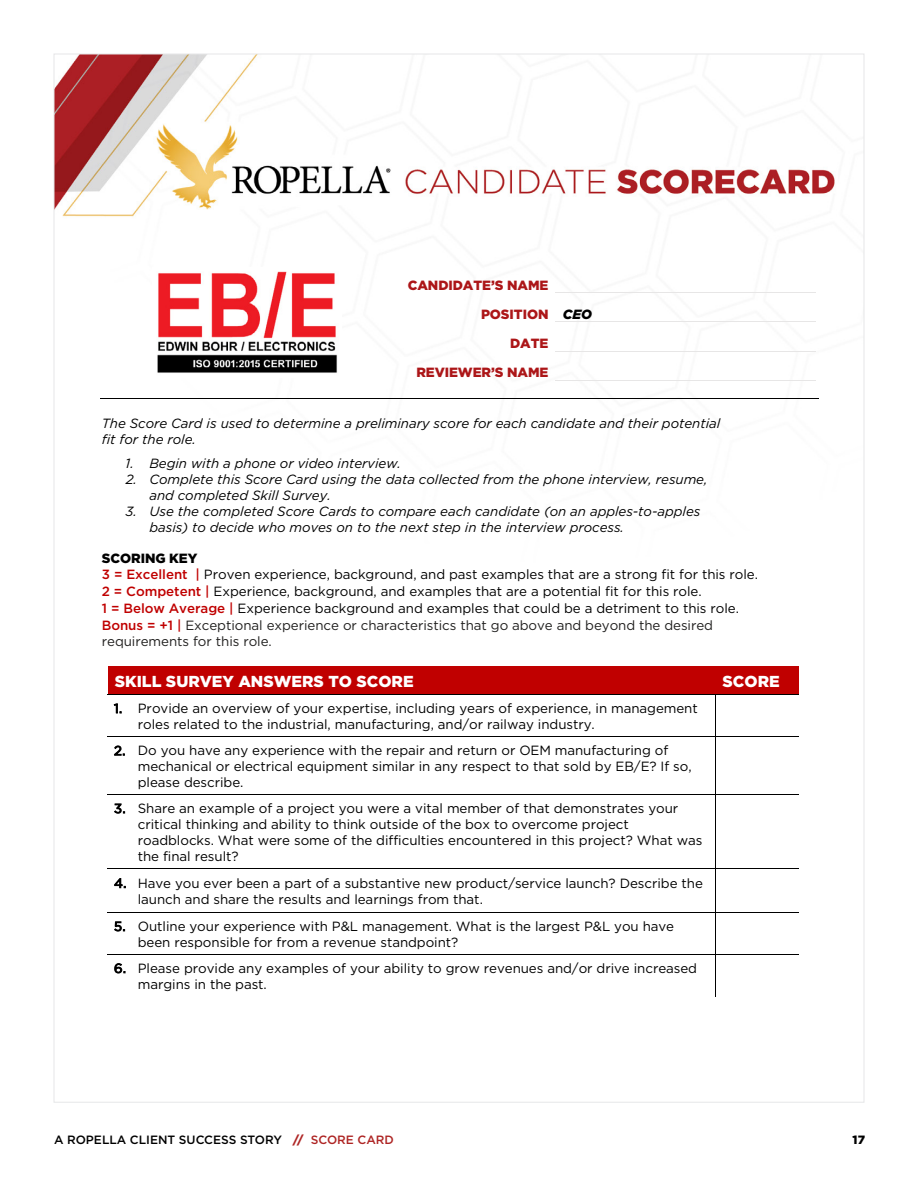
<style>
.page{position:relative;width:918px;height:1188px;background:#fff}
.page>*{position:absolute;margin:0;border:0;box-sizing:border-box;transform-origin:0 0}
.t1{font:900 15.9px "Gotham";color:#fff}
.t2{font:13.35px/15.9px "Gotham";letter-spacing:-.005em;color:#000}
.t3{font:italic 13.35px/15.9px "Gotham";letter-spacing:-.005em;color:#000}
.t4{font:900 13.35px "Gotham";letter-spacing:-.005em;color:#ac1618}
.t5{font:13.35px "Gotham";letter-spacing:-.005em;color:#201f1e}
.t6{font:500 12px "Gotham";color:#000}
.t7{font:900 12px "Gotham";color:#000}
.s1{font-style:italic;color:#000}
.s2{font-weight:900}
.s3{font-weight:500;color:#c00000}
.s4{color:#201f1e}
.s5{font-size:13.05px}
.s6{font-weight:900;color:#ae2524}
.s7{color:#ae2524}
</style>
<div class="page">
<img style="left:56px;top:56px;width:779px;height:941px">
<hr style="left:100px;top:398px;width:718px;height:1px;background:#000">
<div style="left:102px;top:617px;width:611px;height:16px;background:#fff"></div>
<div style="left:102px;top:633px;width:170px;height:16px;background:#fff"></div>
<div style="left:115px;top:671px;width:593px;height:19px;background:#c00000"></div>
<div style="left:715px;top:666px;width:84px;height:29px;background:#c00000"></div>
<div style="left:108px;top:666px;width:607px;height:5px;background:#c00000"></div>
<div style="left:108px;top:690px;width:607px;height:5px;background:#c00000"></div>
<hr style="left:108px;top:695px;width:607px;height:1px;background:#000">
<hr style="left:716px;top:695px;width:83px;height:1px;background:#000">
<hr style="left:715px;top:700px;width:1px;height:36px;background:#000">
<hr style="left:108px;top:736px;width:607px;height:1px;background:#000">
<hr style="left:716px;top:736px;width:83px;height:1px;background:#000">
<hr style="left:715px;top:742px;width:1px;height:53px;background:#000">
<hr style="left:108px;top:795px;width:607px;height:1px;background:#000">
<hr style="left:716px;top:795px;width:83px;height:1px;background:#000">
<hr style="left:715px;top:800px;width:1px;height:68px;background:#000">
<hr style="left:108px;top:868px;width:607px;height:1px;background:#000">
<hr style="left:716px;top:868px;width:83px;height:1px;background:#000">
<hr style="left:715px;top:874px;width:1px;height:38px;background:#000">
<hr style="left:108px;top:912px;width:607px;height:1px;background:#000">
<hr style="left:716px;top:912px;width:83px;height:1px;background:#000">
<hr style="left:715px;top:918px;width:1px;height:36px;background:#000">
<hr style="left:108px;top:954px;width:607px;height:1px;background:#000">
<hr style="left:716px;top:954px;width:83px;height:1px;background:#000">
<hr style="left:715px;top:960px;width:1px;height:36px;background:#000">
<hr style="left:556px;top:292px;width:260px;height:1px;background:#e7e6e6">
<hr style="left:556px;top:322px;width:260px;height:1px;background:#e7e6e6">
<hr style="left:556px;top:351px;width:260px;height:1px;background:#e7e6e6">
<hr style="left:556px;top:380px;width:260px;height:1px;background:#e7e6e6">
<img style="left:153px;top:268px;width:189px;height:110px">
<p class="t4" style="left:408px;top:276px;width:142px">CANDIDATE’S NAME</p>
<p class="t4" style="left:481px;top:305px;width:112px">POSITION <span class="s1">CEO</span></p>
<p class="t4" style="left:510px;top:334px;width:40px">DATE</p>
<p class="t4" style="left:416px;top:364px;width:134px">REVIEWER’S NAME</p>
<p class="t3" style="left:102px;top:415px;width:620px">The Score Card is used to determine a preliminary score for each candidate and their potential fit for the role.</p>
<p class="t3" style="left:126px;top:455px;width:277px">1. Begin with a phone or video interview.</p>
<p class="t3" style="left:149px;top:471px;width:559px;text-indent:-24px">2. Complete this Score Card using the data collected from the phone interview, resume, and completed Skill Survey.</p>
<p class="t3" style="left:150px;top:503px;width:552px;text-indent:-24px">3. Use the completed Score Cards to compare each candidate (on an apples-to-apples basis) to decide who moves on to the next step in the interview process.</p>
<p class="t2" style="left:102px;top:550px;width:658px"><span class="s2">SCORING KEY<br></span><span class="s3">3 = Excellent |</span> Proven experience, background, and past examples that are a strong fit for this role.</p>
<p class="t2" style="left:102px;top:583px;width:639px;line-height:17px"><span class="s3">2 = Competent |</span> Experience, background, and examples that are a potential fit for this role.<br><span class="s3">1 = Below Average |</span> Experience background and examples that could be a detriment to this role.<br><span class="s3">Bonus = +1 |</span> <span class="s4">Exceptional experience or characteristics that go above and beyond the desired</span></p>
<p class="t5" style="left:102px;top:633px;width:172px">requirements for this role.</p>
<p class="t1" style="left:115px;top:670px;width:300px">SKILL SURVEY ANSWERS TO SCORE</p>
<p class="t1" style="left:723px;top:670px;width:59px">SCORE</p>
<p class="t2" style="left:138px;top:700px;width:562px;text-indent:-24px"><span class="s5">1.</span> Provide an overview of your expertise, including years of experience, in management roles related to the industrial, manufacturing, and/or railway industry.</p>
<p class="t2" style="left:138px;top:743px;width:555px;text-indent:-24px"><span class="s5">2.</span> Do you have any experience with the repair and return or OEM manufacturing of mechanical or electrical equipment similar in any respect to that sold by EB/E? If so, please describe.</p>
<p class="t2" style="left:138px;top:800px;width:566px;text-indent:-24px"><span class="s5">3.</span> Share an example of a project you were a vital member of that demonstrates your critical thinking and ability to think outside of the box to overcome project roadblocks. What were some of the difficulties encountered in this project? What was the final result?</p>
<p class="t2" style="left:138px;top:875px;width:567px;text-indent:-24px"><span class="s5">4.</span> Have you ever been a part of a substantive new product/service launch? Describe the launch and share the results and learnings from that.</p>
<p class="t2" style="left:138px;top:918px;width:538px;text-indent:-24px"><span class="s5">5.</span> Outline your experience with P&amp;L management. What is the largest P&amp;L you have been responsible for from a revenue standpoint?</p>
<p class="t2" style="left:138px;top:960px;width:561px;text-indent:-24px"><span class="s5">6.</span> Please provide any examples of your ability to grow revenues and/or drive increased margins in the past.</p>
<p class="t6" style="left:54px;top:1132px;width:341px">A ROPELLA CLIENT SUCCESS STORY <span class="s6">//</span> <span class="s7">SCORE CARD</span></p>
<p class="t7" style="left:853px;top:1131px;width:14px">17</p>
</div>
